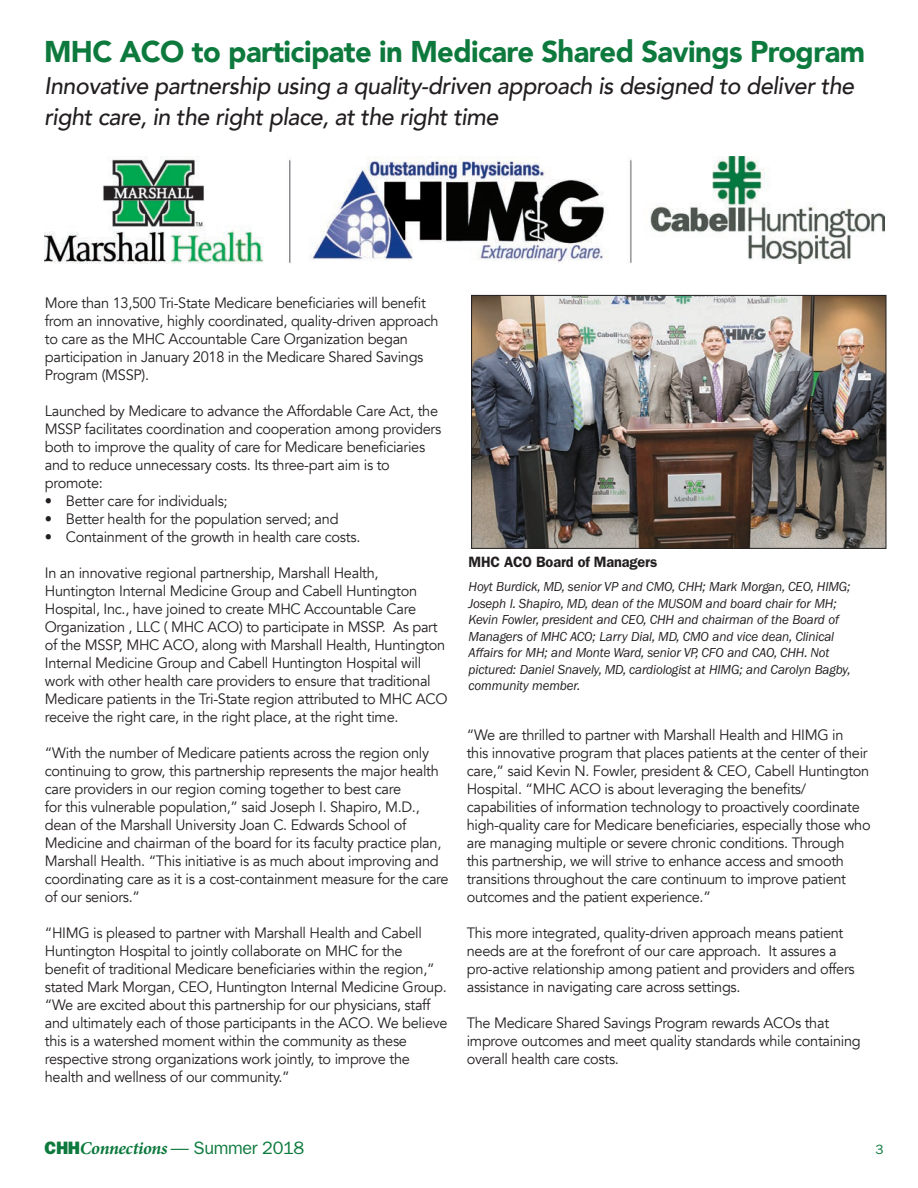
<style>
.page{position:relative;width:918px;height:1188px;background:#fff}
.page>*{position:absolute;margin:0;border:0;box-sizing:border-box;transform-origin:0 0}
.t1{font:900 30px "Avenir";letter-spacing:-.02em;color:#0d793d}
.t2{font:italic 500 24px/31.5px "Avenir";letter-spacing:-.02em;color:#231f20}
.t3{font:italic 700 18px "Minion Pro";letter-spacing:-.02em;color:#0d793d}
.t4{font:15px/18px "Avenir";letter-spacing:-.02em;color:#231f20}
.t5{font:600 15px "ITC Franklin Gothic Std";letter-spacing:-.01em;color:#231f20}
.t6{font:italic 13.5px/16.5px "ITC Franklin Gothic Std";letter-spacing:-.01em;color:#231f20}
.t7{font:13.5px "ITC Franklin Gothic Std";color:#0d793d}
.s1{font-family:"ITC Franklin Gothic Std Hvy";font-weight:400;font-style:normal}
.s2{font-family:"ITC Franklin Gothic Std";font-weight:400;font-style:normal}
</style>
<div class="page">
<img style="left:44px;top:157px;width:840px;height:107px">
<img style="left:473px;top:297px;width:411px;height:250px">
<div style="left:471px;top:295px;width:415px;height:254px;border:1px solid #231f20"></div>
<p class="t1" style="left:44px;top:26px;width:822px">MHC ACO to participate in Medicare Shared Savings Program</p>
<p class="t2" style="left:44px;top:70px;width:812px">Innovative partnership using a quality-driven approach is designed to deliver the right care, in the right place, at the right time</p>
<p class="t4" style="left:45px;top:294px;width:395px">More than 13,500 Tri-State Medicare beneficiaries will benefit from an innovative, highly coordinated, quality-driven approach to care as the MHC Accountable Care Organization began participation in January 2018 in the Medicare Shared Savings Program (MSSP).</p>
<p class="t4" style="left:45px;top:402px;width:398px">Launched by Medicare to advance the Affordable Care Act, the MSSP facilitates coordination and cooperation among providers both to improve the quality of care for Medicare beneficiaries and to reduce unnecessary costs. Its three-part aim is to promote:</p>
<p class="t4" style="left:45px;top:492px;width:184px">• Better care for individuals;</p>
<p class="t4" style="left:45px;top:510px;width:295px">• Better health for the population served; and</p>
<p class="t4" style="left:45px;top:528px;width:317px">• Containment of the growth in health care costs.</p>
<p class="t4" style="left:45px;top:564px;width:404px">In an innovative regional partnership, Marshall Health, Huntington Internal Medicine Group and Cabell Huntington Hospital, Inc., have joined to create MHC Accountable Care Organization , LLC ( MHC ACO) to participate in MSSP. As part of the MSSP, MHC ACO, along with Marshall Health, Huntington Internal Medicine Group and Cabell Huntington Hospital will work with other health care providers to ensure that traditional Medicare patients in the Tri-State region attributed to MHC ACO receive the right care, in the right place, at the right time.</p>
<p class="t4" style="left:45px;top:744px;width:405px">“With the number of Medicare patients across the region only continuing to grow, this partnership represents the major health care providers in our region coming together to best care<br>for this vulnerable population,” said Joseph I. Shapiro, M.D., dean of the Marshall University Joan C. Edwards School of Medicine and chairman of the board for its faculty practice plan, Marshall Health. “This initiative is as much about improving and coordinating care as it is a cost-containment measure for the care of our seniors.”</p>
<p class="t4" style="left:45px;top:924px;width:404px">“HIMG is pleased to partner with Marshall Health and Cabell Huntington Hospital to jointly collaborate on MHC for the benefit of traditional Medicare beneficiaries within the region,” stated Mark Morgan, CEO, Huntington Internal Medicine Group. “We are excited about this partnership for our physicians, staff and ultimately each of those participants in the ACO. We believe this is a watershed moment within the community as these respective strong organizations work jointly, to improve the health and wellness of our community.”</p>
<p class="t5" style="left:469px;top:553px;width:190px">MHC ACO Board of Managers</p>
<p class="t6" style="left:469px;top:579px;width:383px">Hoyt Burdick, MD, senior VP and CMO, CHH; Mark Morgan, CEO, HIMG;<br>Joseph I. Shapiro, MD, dean of the MUSOM and board chair for MH;</p>
<p class="t6" style="left:469px;top:612px;width:384px">Kevin Fowler, president and CEO, CHH and chairman of the Board of Managers of MHC ACO; Larry Dial, MD, CMO and vice dean, Clinical Affairs for MH; and Monte Ward, senior VP, CFO and CAO, CHH. Not pictured: Daniel Snavely, MD, cardiologist at HIMG; and Carolyn Bagby, community member.</p>
<p class="t4" style="left:467px;top:726px;width:405px">“We are thrilled to partner with Marshall Health and HIMG in<br>this innovative program that places patients at the center of their care,” said Kevin N. Fowler, president &amp; CEO, Cabell Huntington Hospital. “MHC ACO is about leveraging the benefits/ capabilities of information technology to proactively coordinate high-quality care for Medicare beneficiaries, especially those who are managing multiple or severe chronic conditions. Through<br>this partnership, we will strive to enhance access and smooth transitions throughout the care continuum to improve patient outcomes and the patient experience.”</p>
<p class="t4" style="left:467px;top:924px;width:389px">This more integrated, quality-driven approach means patient needs are at the forefront of our care approach. It assures a pro-active relationship among patient and providers and offers assistance in navigating care across settings.</p>
<p class="t4" style="left:467px;top:1014px;width:395px">The Medicare Shared Savings Program rewards ACOs that improve outcomes and meet quality standards while containing overall health care costs.</p>
<p class="t3" style="left:45px;top:1135px;width:261px"><span class="s1">CHH</span>Connections <span class="s2">— Summer 2018</span></p>
<p class="t7" style="left:875px;top:1141px;width:10px">3</p>
</div>
